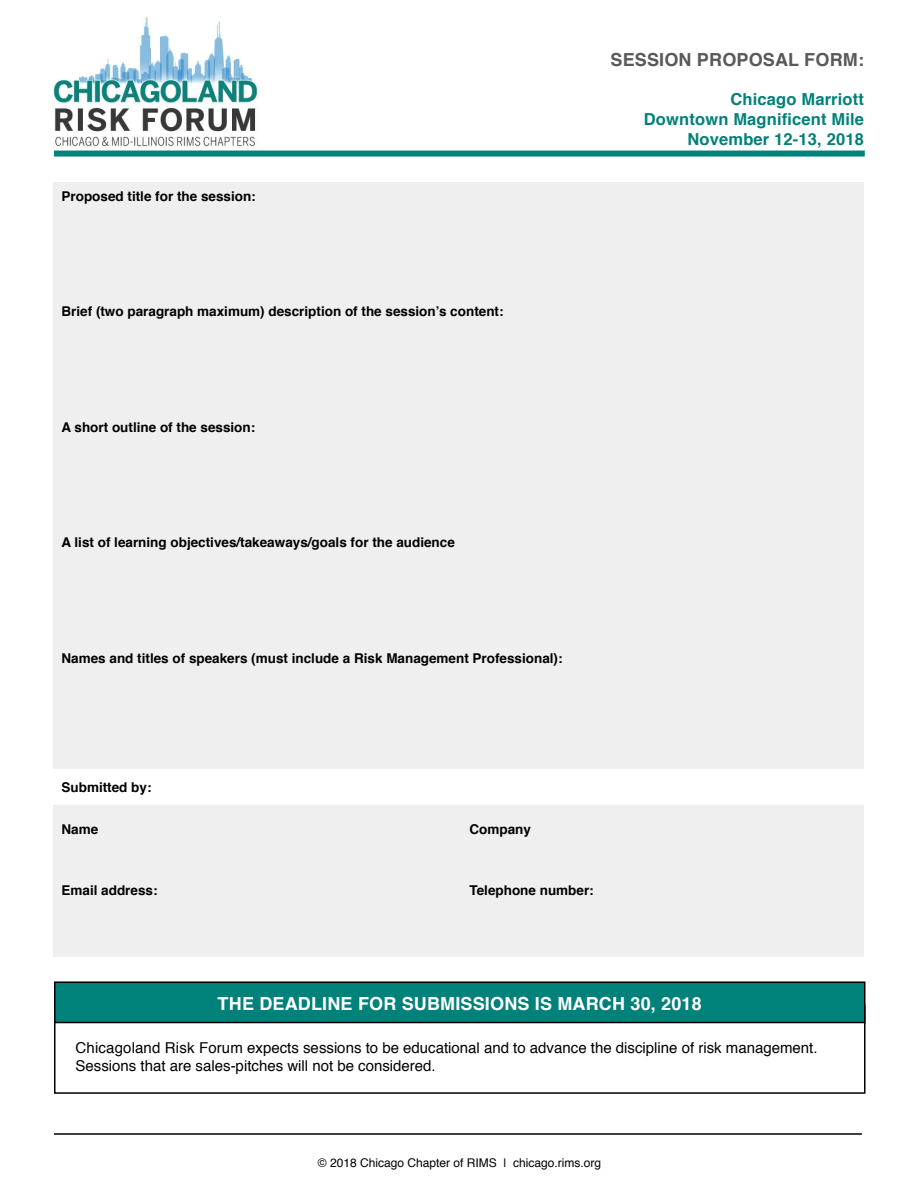
<style>
.page{position:relative;width:918px;height:1188px;background:#fff}
.page>*{position:absolute;margin:0;border:0;box-sizing:border-box;transform-origin:0 0}
.t1{font:700 18px "Helvetica";letter-spacing:.01em;color:#fff}
.t2{font:700 18px "Helvetica";letter-spacing:.01em;color:#58595b}
.t3{font:700 16.5px/19.8px "Helvetica";letter-spacing:.01em;color:#008179;text-align:right}
.t4{font:15px/18px "Helvetica";color:#000}
.t5{font:700 13.5px "Helvetica";color:#000}
.t6{font:12px "Helvetica";color:#000}
</style>
<div class="page">
<div style="left:54px;top:1005px;width:812px;height:89px;border:2px solid #000"></div>
<div style="left:55px;top:982px;width:810px;height:41px;background:#008179"></div>
<div style="left:54px;top:981px;width:812px;height:42px;border:2px solid #000"></div>
<hr style="left:54px;top:1133px;width:808px;height:2px;background:#000">
<div style="left:54px;top:183px;width:810px;height:774px;background:#efefef"></div>
<div style="left:42px;top:769px;width:849px;height:36px;background:#fff"></div>
<div style="left:54px;top:151px;width:811px;height:6px;background:#008179"></div>
<img style="left:53px;top:16px;width:205px;height:131px">
<p class="t5" style="left:62px;top:185px;width:196px">Proposed title for the session:</p>
<p class="t5" style="left:62px;top:300px;width:444px">Brief (two paragraph maximum) description of the session’s content:</p>
<p class="t5" style="left:62px;top:416px;width:195px">A short outline of the session:</p>
<p class="t5" style="left:62px;top:531px;width:395px">A list of learning objectives/takeaways/goals for the audience</p>
<p class="t5" style="left:62px;top:647px;width:503px">Names and titles of speakers (must include a Risk Management Professional):</p>
<p class="t2" style="left:611px;top:45px;width:255px">SESSION PROPOSAL FORM:</p>
<p class="t3" style="left:644px;top:90px;width:222px">Chicago Marriott<br>Downtown Magnificent Mile</p>
<p class="t3" style="left:688px;top:129px;width:178px">November 12-13, 2018</p>
<p class="t5" style="left:62px;top:776px;width:92px">Submitted by:</p>
<p class="t5" style="left:62px;top:818px;width:38px">Name</p>
<p class="t5" style="left:469px;top:818px;width:63px">Company</p>
<p class="t5" style="left:62px;top:879px;width:98px">Email address:</p>
<p class="t5" style="left:469px;top:879px;width:126px">Telephone number:</p>
<p class="t1" style="left:218px;top:989px;width:486px">THE DEADLINE FOR SUBMISSIONS IS MARCH 30, 2018</p>
<p class="t4" style="left:76px;top:1039px;width:744px">Chicagoland Risk Forum expects sessions to be educational and to advance the discipline of risk management.<br>Sessions that are sales-pitches will not be considered.</p>
<p class="t6" style="left:318px;top:1154px;width:285px">© 2018 Chicago Chapter of RIMS | chicago.rims.org</p>
</div>
